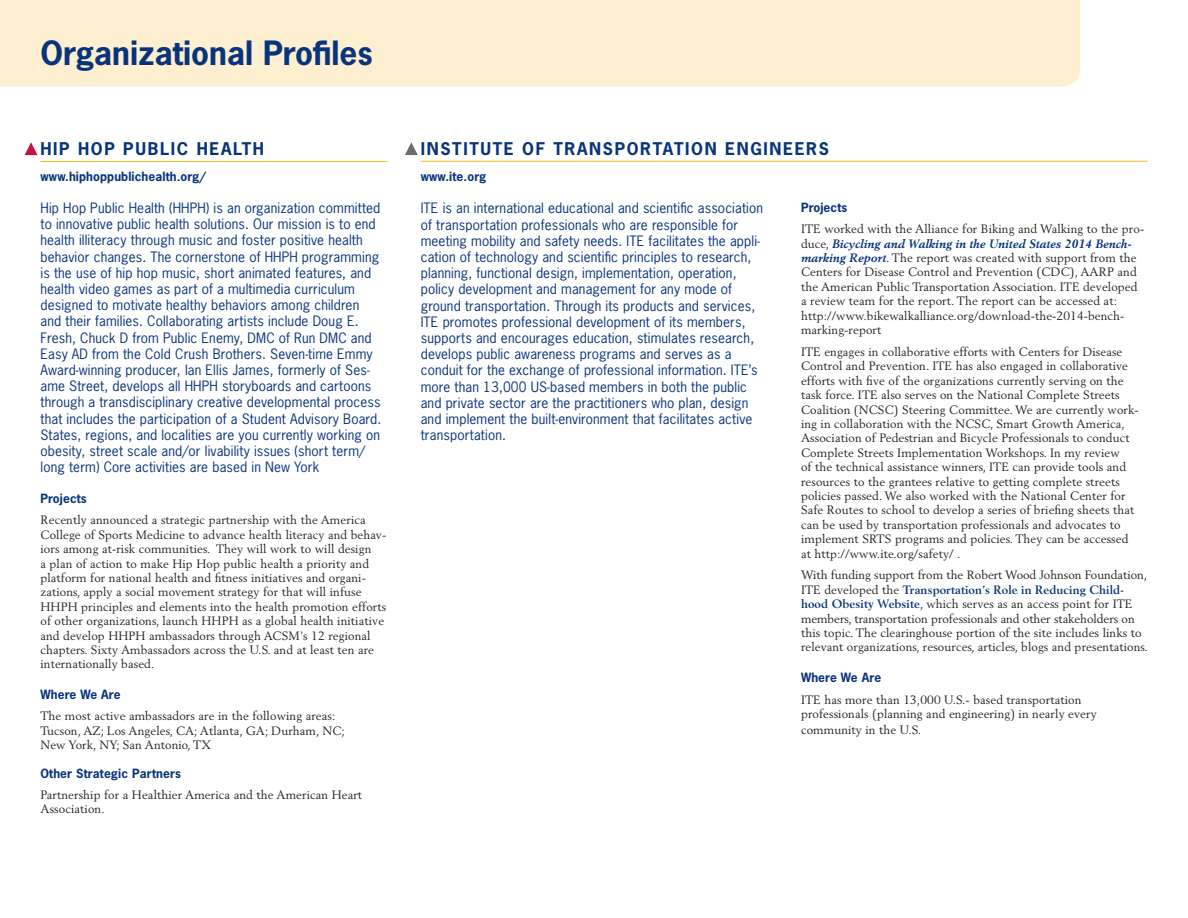
<style>
.page{position:relative;width:1188px;height:918px;background:#fff}
.page>*{position:absolute;margin:0;border:0;box-sizing:border-box;transform-origin:0 0}
.t1{font:700 31.5px "News Gothic Std";color:#08347b}
.t2{font:700 16.5px "News Gothic Std";letter-spacing:.1em;color:#08347b}
.t3{font:13.5px/16.2px "News Gothic Std";letter-spacing:.01em;color:#08347b}
.t4{font:12px/14.4px "Berling LT Std";letter-spacing:.01em;color:#231f20}
.t5{font:700 12px "News Gothic Std";letter-spacing:.01em;color:#08347b}
.s1{font-weight:700;font-style:italic;color:#08347b}
.s2{font-weight:700;color:#08347b}
</style>
<div class="page">
<div style="left:0;top:0;width:1080px;height:87px;background:#feefd0"></div>
<hr style="left:40px;top:161px;width:347px;height:1px;background:#fcb814">
<svg style="left:25px;top:142px;width:13px;height:13px"></svg>
<svg style="left:405px;top:142px;width:13px;height:13px"></svg>
<hr style="left:421px;top:161px;width:727px;height:1px;background:#fcb814">
<h1 class="t1" style="left:40px;top:32px;width:334px">Organizational Profiles</h1>
<h2 class="t2" style="left:40px;top:138px;width:225px">HIP HOP PUBLIC HEALTH</h2>
<p class="t5" style="left:40px;top:168px;width:167px">www.hiphoppublichealth.org/</p>
<p class="t3" style="left:40px;top:200px;width:342px">Hip Hop Public Health (HHPH) is an organization committed to innovative public health solutions. Our mission is to end health illiteracy through music and foster positive health behavior changes. The cornerstone of HHPH programming is the use of hip hop music, short animated features, and health video games as part of a multimedia curriculum designed to motivate healthy behaviors among children and their families. Collaborating artists include Doug E.<br>Fresh, Chuck D from Public Enemy, DMC of Run DMC and Easy AD from the Cold Crush Brothers. Seven-time Emmy Award-winning producer, Ian Ellis James, formerly of Ses&shy;ame Street, develops all HHPH storyboards and cartoons through a transdisciplinary creative developmental process that includes the participation of a Student Advisory Board.<br>States, regions, and localities are you currently working on obesity, street scale and/or livability issues (short term/ long term) Core activities are based in New York</p>
<p class="t5" style="left:40px;top:491px;width:48px">Projects</p>
<p class="t4" style="left:40px;top:513px;width:347px">Recently announced a strategic partnership with the America College of Sports Medicine to advance health literacy and behav&shy;iors among at-risk communities. They will work to will design<br>a plan of action to make Hip Hop public health a priority and platform for national health and fitness initiatives and organi&shy;zations, apply a social movement strategy for that will infuse HHPH principles and elements into the health promotion efforts of other organizations, launch HHPH as a global health initiative and develop HHPH ambassadors through ACSM’s 12 regional chapters. Sixty Ambassadors across the U.S. and at least ten are internationally based.</p>
<p class="t5" style="left:40px;top:687px;width:82px">Where We Are</p>
<p class="t4" style="left:40px;top:709px;width:306px">The most active ambassadors are in the following areas:<br>Tucson, AZ; Los Angeles, CA; Atlanta, GA; Durham, NC;<br>New York, NY; San Antonio, TX</p>
<p class="t5" style="left:40px;top:765px;width:142px">Other Strategic Partners</p>
<p class="t4" style="left:40px;top:788px;width:323px">Partnership for a Healthier America and the American Heart<br>Association.</p>
<h2 class="t2" style="left:421px;top:138px;width:410px">INSTITUTE OF TRANSPORTATION ENGINEERS</h2>
<p class="t5" style="left:421px;top:168px;width:67px">www.ite.org</p>
<p class="t3" style="left:421px;top:200px;width:344px">ITE is an international educational and scientific association of transportation professionals who are responsible for meeting mobility and safety needs. ITE facilitates the appli&shy;cation of technology and scientific principles to research, planning, functional design, implementation, operation, policy development and management for any mode of ground transportation. Through its products and services, ITE promotes professional development of its members, supports and encourages education, stimulates research, develops public awareness programs and serves as a conduit for the exchange of professional information. ITE’s more than 13,000 US-based members in both the public and private sector are the practitioners who plan, design and implement the built-environment that facilitates active transportation.</p>
<p class="t5" style="left:801px;top:200px;width:48px">Projects</p>
<p class="t4" style="left:801px;top:222px;width:345px">ITE worked with the Alliance for Biking and Walking to the pro&shy;duce, <span class="s1">Bicycling and Walking in the United States 2014 Bench&shy;marking Report</span>. The report was created with support from the Centers for Disease Control and Prevention (CDC), AARP and the American Public Transportation Association. ITE developed a review team for the report. The report can be accessed at: http://www.bikewalkalliance.org/download-the-2014-bench&shy;marking-report</p>
<p class="t4" style="left:801px;top:344px;width:339px">ITE engages in collaborative efforts with Centers for Disease Control and Prevention. ITE has also engaged in collaborative efforts with five of the organizations currently serving on the task force. ITE also serves on the National Complete Streets Coalition (NCSC) Steering Committee. We are currently work&shy;ing in collaboration with the NCSC, Smart Growth America, Association of Pedestrian and Bicycle Professionals to conduct Complete Streets Implementation Workshops. In my review<br>of the technical assistance winners, ITE can provide tools and resources to the grantees relative to getting complete streets policies passed. We also worked with the National Center for Safe Routes to school to develop a series of briefing sheets that can be used by transportation professionals and advocates to implement SRTS programs and policies. They can be accessed at http://www.ite.org/safety/ .</p>
<p class="t4" style="left:801px;top:568px;width:348px">With funding support from the Robert Wood Johnson Foundation, ITE developed the <span class="s2">Transportation’s Role in Reducing Child&shy;hood Obesity Website</span>, which serves as an access point for ITE members, transportation professionals and other stakeholders on this topic. The clearinghouse portion of the site includes links to relevant organizations, resources, articles, blogs and presentations.</p>
<p class="t5" style="left:801px;top:670px;width:82px">Where We Are</p>
<p class="t4" style="left:801px;top:692px;width:297px">ITE has more than 13,000 U.S.- based transportation professionals (planning and engineering) in nearly every</p>
<p class="t4" style="left:801px;top:723px;width:122px">community in the U.S.</p>
</div>
